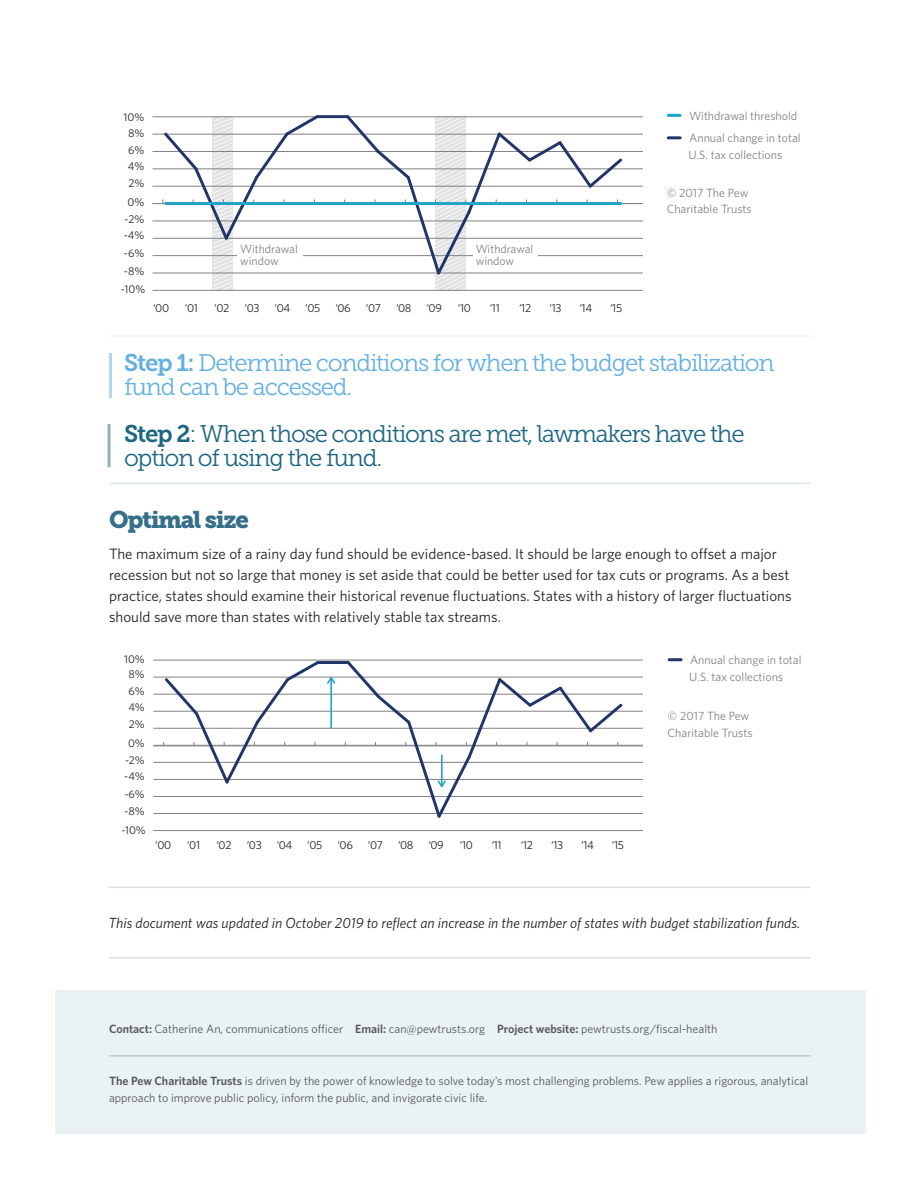
<style>
.page{position:relative;width:918px;height:1188px;background:#fff}
.page>*{position:absolute;margin:0;border:0;box-sizing:border-box;transform-origin:0 0}
.Callout_title{font:24px/24px "Museo Slab 300";letter-spacing:-.05em;color:#64b0e1}
.Callout_title-2{font:24px/24px "Museo Slab 300";letter-spacing:-.05em;color:#1c6682}
.t1{font:24px "Museo Slab 900";letter-spacing:-.05em;color:#356f8a}
.Body{font:15px/21px "Whitney";color:#231f20}
.Body-2{font:italic 14.7px "Whitney";color:#231f20}
.Footer_text{font:12px/16.5px "Whitney";color:#57585a}
.Source{font:12px/16.5px "Whitney";color:#808285}
.t2{font:11.85px/11.9px "Whitney";color:#808285}
.t3{font:11.55px "Whitney";letter-spacing:-.03em;color:#231f20}
.t4{font:11.25px "Whitney";color:#231f20}
.s1{font-family:"Museo Slab 700"}
.s2{font-weight:600}
</style>
<div class="page">
<hr style="left:153px;top:290px;width:489px;height:1px;background:#808285">
<hr style="left:153px;top:273px;width:489px;height:1px;background:#808285">
<hr style="left:153px;top:255px;width:489px;height:1px;background:#808285">
<hr style="left:153px;top:238px;width:489px;height:1px;background:#808285">
<hr style="left:153px;top:221px;width:489px;height:1px;background:#808285">
<hr style="left:153px;top:186px;width:489px;height:1px;background:#808285">
<hr style="left:153px;top:169px;width:489px;height:1px;background:#808285">
<hr style="left:153px;top:151px;width:489px;height:1px;background:#808285">
<hr style="left:153px;top:134px;width:489px;height:1px;background:#808285">
<hr style="left:153px;top:117px;width:489px;height:1px;background:#808285">
<hr style="left:152px;top:203px;width:490px;height:1px;background:#808285">
<svg style="left:161px;top:115px;width:160px;height:176px"></svg>
<hr style="left:317px;top:115px;width:31px;height:3px;background:#223569">
<svg style="left:343px;top:115px;width:282px;height:175px"></svg>
<hr style="left:166px;top:202px;width:30px;height:3px;background:#21a4c9">
<hr style="left:196px;top:202px;width:30px;height:3px;background:#21a4c9">
<hr style="left:226px;top:202px;width:31px;height:3px;background:#21a4c9">
<hr style="left:257px;top:202px;width:30px;height:3px;background:#21a4c9">
<hr style="left:287px;top:202px;width:30px;height:3px;background:#21a4c9">
<hr style="left:317px;top:202px;width:31px;height:3px;background:#21a4c9">
<hr style="left:348px;top:202px;width:30px;height:3px;background:#21a4c9">
<hr style="left:378px;top:202px;width:30px;height:3px;background:#21a4c9">
<hr style="left:408px;top:202px;width:31px;height:3px;background:#21a4c9">
<hr style="left:439px;top:202px;width:30px;height:3px;background:#21a4c9">
<hr style="left:469px;top:202px;width:30px;height:3px;background:#21a4c9">
<hr style="left:499px;top:202px;width:31px;height:3px;background:#21a4c9">
<hr style="left:530px;top:202px;width:30px;height:3px;background:#21a4c9">
<hr style="left:560px;top:202px;width:30px;height:3px;background:#21a4c9">
<hr style="left:590px;top:202px;width:31px;height:3px;background:#21a4c9">
<div style="left:238px;top:243px;width:65px;height:25px;background:#fff"></div>
<div style="left:473px;top:242px;width:64px;height:25px;background:#fff"></div>
<hr style="left:108px;top:424px;width:3px;height:43px;background:#1c6682">
<hr style="left:109px;top:483px;width:702px;height:1px;background:#1c6682">
<div style="left:55px;top:991px;width:810px;height:143px;background:#eaf2f4"></div>
<hr style="left:109px;top:1056px;width:702px;height:1px;background:#231f20">
<hr style="left:153px;top:830px;width:489px;height:1px;background:#808285">
<hr style="left:153px;top:813px;width:489px;height:1px;background:#808285">
<hr style="left:153px;top:796px;width:489px;height:1px;background:#808285">
<hr style="left:153px;top:779px;width:489px;height:1px;background:#808285">
<hr style="left:153px;top:762px;width:489px;height:1px;background:#808285">
<hr style="left:153px;top:745px;width:489px;height:1px;background:#808285">
<hr style="left:153px;top:728px;width:489px;height:1px;background:#808285">
<hr style="left:153px;top:711px;width:489px;height:1px;background:#808285">
<hr style="left:153px;top:694px;width:489px;height:1px;background:#808285">
<hr style="left:153px;top:677px;width:489px;height:1px;background:#808285">
<hr style="left:153px;top:660px;width:489px;height:1px;background:#808285">
<hr style="left:153px;top:746px;width:489px;height:1px;background:#808285">
<hr style="left:318px;top:661px;width:30px;height:3px;background:#223569">
<svg style="left:162px;top:659px;width:173px;height:125px"></svg>
<svg style="left:344px;top:659px;width:281px;height:159px"></svg>
<svg style="left:668px;top:114px;width:12px;height:3px"></svg>
<svg style="left:668px;top:136px;width:12px;height:3px"></svg>
<svg style="left:669px;top:658px;width:12px;height:3px"></svg>
<hr style="left:109px;top:353px;width:3px;height:45px;background:#64b0e1">
<hr style="left:109px;top:335px;width:702px;height:2px;background:#64b0e1">
<hr style="left:109px;top:887px;width:702px;height:1px;background:#231f20">
<hr style="left:109px;top:957px;width:702px;height:2px;background:#231f20">
<p class="t4" style="left:124px;top:110px;width:22px">10%</p>
<p class="t4" style="left:128px;top:126px;width:18px">8%</p>
<p class="t4" style="left:128px;top:143px;width:18px">6%</p>
<p class="t4" style="left:128px;top:159px;width:18px">4%</p>
<p class="t4" style="left:128px;top:176px;width:17px">2%</p>
<p class="t4" style="left:128px;top:194px;width:18px">0%</p>
<p class="t4" style="left:125px;top:212px;width:21px">-2%</p>
<p class="t4" style="left:124px;top:227px;width:22px">-4%</p>
<p class="t4" style="left:124px;top:246px;width:22px">-6%</p>
<p class="t4" style="left:124px;top:263px;width:22px">-8%</p>
<p class="t4" style="left:121px;top:282px;width:26px">-10%</p>
<p class="t2" style="left:240px;top:243px;width:59px">Withdrawal window</p>
<p class="t2" style="left:476px;top:243px;width:59px">Withdrawal window</p>
<p class="t3" style="left:153px;top:300px;width:18px">‘00</p>
<p class="t3" style="left:185px;top:300px;width:15px">‘01</p>
<p class="t3" style="left:214px;top:300px;width:17px">‘02</p>
<p class="t3" style="left:245px;top:300px;width:17px">‘03</p>
<p class="t3" style="left:275px;top:300px;width:17px">‘04</p>
<p class="t3" style="left:305px;top:300px;width:17px">‘05</p>
<p class="t3" style="left:335px;top:300px;width:17px">‘06</p>
<p class="t3" style="left:366px;top:300px;width:17px">‘07</p>
<p class="t3" style="left:396px;top:300px;width:17px">‘08</p>
<p class="t3" style="left:426px;top:300px;width:17px">‘09</p>
<p class="t3" style="left:458px;top:300px;width:15px">‘10</p>
<p class="t3" style="left:490px;top:300px;width:12px">‘11</p>
<p class="t3" style="left:519px;top:300px;width:14px">‘12</p>
<p class="t3" style="left:549px;top:300px;width:14px">‘13</p>
<p class="t3" style="left:579px;top:300px;width:14px">‘14</p>
<p class="t3" style="left:610px;top:300px;width:14px">‘15</p>
<p class="Source" style="left:689px;top:107px;width:110px">Withdrawal threshold</p>
<p class="Source" style="left:688px;top:130px;width:114px">Annual change in total<br>U.S. tax collections</p>
<p class="Source" style="left:667px;top:184px;width:87px">© 2017 The Pew<br>Charitable Trusts</p>
<p class="Callout_title" style="left:124px;top:351px;width:652px"><span class="s1">Step 1:</span> Determine conditions for when the budget stabilization fund can be accessed.</p>
<p class="Callout_title-2" style="left:124px;top:422px;width:622px"><span class="s1">Step 2</span>: When those conditions are met, lawmakers have the option of using the fund.</p>
<h1 class="t1" style="left:109px;top:505px;width:141px">Optimal size</h1>
<p class="Body" style="left:109px;top:543px;width:684px">The maximum size of a rainy day fund should be evidence-based. It should be large enough to offset a major recession but not so large that money is set aside that could be better used for tax cuts or programs. As a best practice, states should examine their historical revenue fluctuations. States with a history of larger fluctuations should save more than states with relatively stable tax streams.</p>
<p class="t4" style="left:124px;top:651px;width:22px">10%</p>
<p class="t4" style="left:129px;top:667px;width:18px">8%</p>
<p class="t4" style="left:129px;top:684px;width:18px">6%</p>
<p class="t4" style="left:128px;top:700px;width:18px">4%</p>
<p class="t4" style="left:129px;top:717px;width:17px">2%</p>
<p class="t4" style="left:128px;top:735px;width:18px">0%</p>
<p class="t4" style="left:125px;top:753px;width:21px">-2%</p>
<p class="t4" style="left:124px;top:768px;width:22px">-4%</p>
<p class="t4" style="left:125px;top:787px;width:22px">-6%</p>
<p class="t4" style="left:125px;top:804px;width:22px">-8%</p>
<p class="t4" style="left:122px;top:823px;width:26px">-10%</p>
<p class="t3" style="left:155px;top:837px;width:18px">‘00</p>
<p class="t3" style="left:187px;top:837px;width:15px">‘01</p>
<p class="t3" style="left:216px;top:837px;width:17px">‘02</p>
<p class="t3" style="left:247px;top:837px;width:16px">‘03</p>
<p class="t3" style="left:277px;top:837px;width:17px">‘04</p>
<p class="t3" style="left:307px;top:837px;width:17px">‘05</p>
<p class="t3" style="left:337px;top:837px;width:17px">‘06</p>
<p class="t3" style="left:368px;top:837px;width:17px">‘07</p>
<p class="t3" style="left:398px;top:837px;width:17px">‘08</p>
<p class="t3" style="left:428px;top:837px;width:17px">‘09</p>
<p class="t3" style="left:460px;top:837px;width:15px">‘10</p>
<p class="t3" style="left:492px;top:837px;width:12px">‘11</p>
<p class="t3" style="left:521px;top:837px;width:14px">‘12</p>
<p class="t3" style="left:551px;top:837px;width:13px">‘13</p>
<p class="t3" style="left:581px;top:837px;width:14px">‘14</p>
<p class="t3" style="left:612px;top:837px;width:14px">‘15</p>
<p class="Source" style="left:689px;top:652px;width:114px">Annual change in total<br>U.S. tax collections</p>
<p class="Source" style="left:668px;top:708px;width:87px">© 2017 The Pew<br>Charitable Trusts</p>
<p class="Body-2" style="left:109px;top:913px;width:693px">This document was updated in October 2019 to reflect an increase in the number of states with budget stabilization funds.</p>
<p class="Footer_text" style="left:109px;top:1020px;width:610px"><span class="s2">Contact:</span> Catherine An, communications officer <span class="s2">Email:</span> can@pewtrusts.org <span class="s2">Project website:</span> pewtrusts.org/fiscal-health</p>
<p class="Footer_text" style="left:109px;top:1072px;width:701px"><span class="s2">The Pew Charitable Trusts</span> is driven by the power of knowledge to solve today’s most challenging problems. Pew applies a rigorous, analytical approach to improve public policy, inform the public, and invigorate civic life.</p>
</div>
